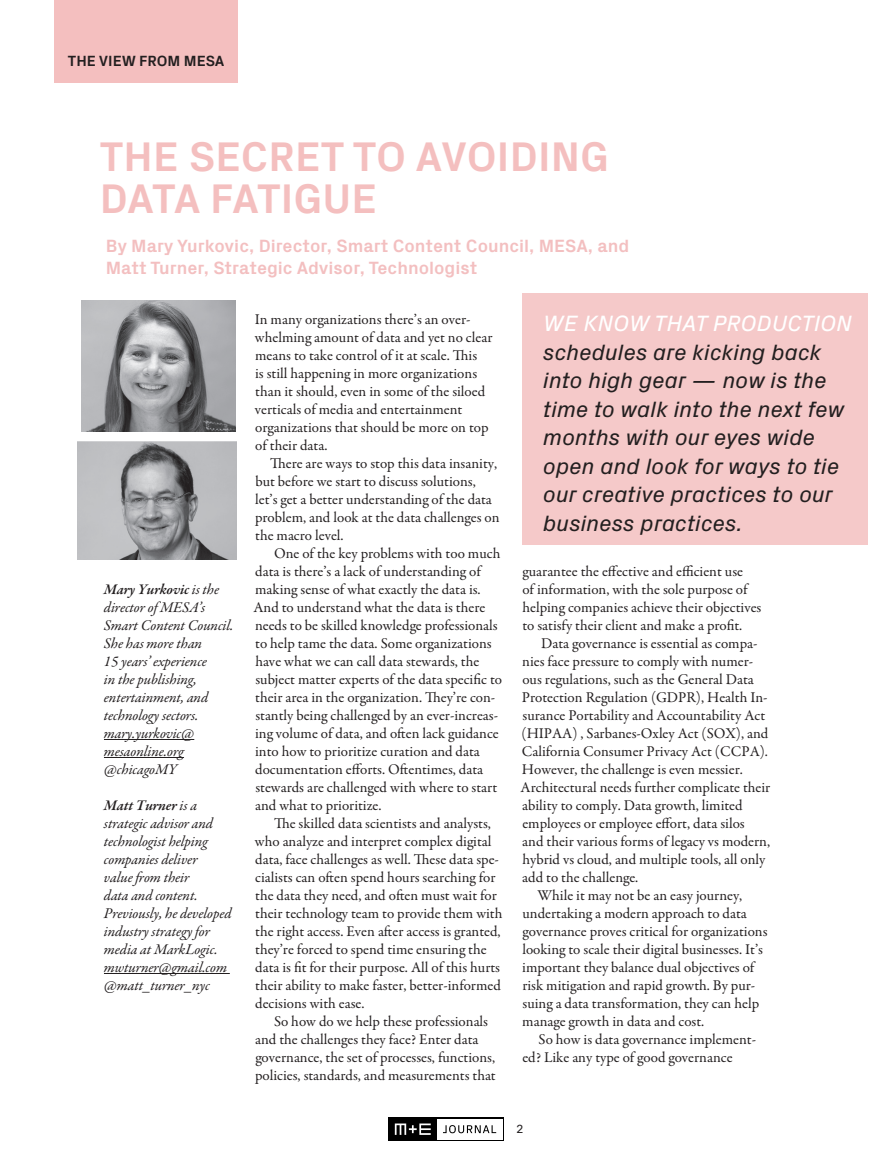
<style>
.page{position:relative;width:891px;height:1161px;background:#fff}
.page>*{position:absolute;margin:0;border:0;box-sizing:border-box;transform-origin:0 0}
.t1{font:700 42px/42px "Px Grotesk";letter-spacing:.005em;color:#f4bfbf}
.t2{font:italic 22.5px/28.5px "Px Grotesk";color:#231f20}
.t3{font:700 18px/22.5px "Px Grotesk";color:#f3bfc0}
.t4{font:15px/18px "Garamond Premr Pro";color:#231f20}
.t5{font:italic 15px/18px "Garamond Premr Pro";letter-spacing:-.01em;color:#231f20}
.t6{font:700 15px "Px Grotesk";letter-spacing:-.005em;color:#231f20}
.t7{font:12px "Px Grotesk";color:#231f20}
.s1{font-weight:600}
.s2{color:#fff}
</style>
<div class="page">
<svg style="left:389px;top:1117px;width:115px;height:24px"></svg>
<div style="left:437px;top:1119px;width:65px;height:20px;background:#fff"></div>
<svg style="left:443px;top:1125px;width:53px;height:8px"></svg>
<svg style="left:395px;top:1124px;width:36px;height:11px"></svg>
<div style="left:54px;top:0;width:184px;height:82px;background:#f4bfbf"></div>
<hr style="left:104px;top:739px;width:90px;height:1px;background:#231f20">
<hr style="left:104px;top:757px;width:80px;height:1px;background:#231f20">
<hr style="left:104px;top:973px;width:126px;height:1px;background:#231f20">
<div style="left:522px;top:293px;width:345px;height:252px;background:#f5c9c9"></div>
<img style="left:81px;top:301px;width:154px;height:130px">
<img style="left:78px;top:441px;width:159px;height:119px">
<p class="t6" style="left:68px;top:50px;width:158px">THE VIEW FROM MESA</p>
<p class="t1" style="left:100px;top:134px;width:511px">THE SECRET TO AVOIDING<br>DATA FATIGUE</p>
<p class="t3" style="left:106px;top:234px;width:525px">By Mary Yurkovic, Director, Smart Content Council, MESA, and<br>Matt Turner, Strategic Advisor, Technologist</p>
<p class="t5" style="left:104px;top:581px;width:131px"><span class="s1">Mary Yurkovic</span> is the director of MESA’s<br>Smart Content Council.<br>She has more than<br>15 years’ experience<br>in the publishing, entertainment, and technology sectors. mary.yurkovic@ mesaonline.org @chicagoMY</p>
<p class="t5" style="left:104px;top:797px;width:129px"><span class="s1">Matt Turner</span> is a strategic advisor and technologist helping companies deliver<br>value from their<br>data and content.<br>Previously, he developed industry strategy for media at MarkLogic. mwturner@gmail.com @matt_turner_nyc</p>
<p class="t4" style="left:255px;top:311px;width:239px">In many organizations there’s an over&shy;whelming amount of data and yet no clear means to take control of it at scale. This<br>is still happening in more organizations than it should, even in some of the siloed verticals of media and entertainment organizations that should be more on top of their data.</p>
<p class="t4" style="left:255px;top:455px;width:246px;text-indent:15px">There are ways to stop this data insanity, but before we start to discuss solutions, let’s get a better understanding of the data problem, and look at the data challenges on the macro level.</p>
<p class="t4" style="left:253px;top:545px;width:250px;text-indent:21px">One of the key problems with too much data is there’s a lack of understanding of making sense of what exactly the data is.<br>And to understand what the data is there needs to be skilled knowledge professionals to help tame the data. Some organizations have what we can call data stewards, the subject matter experts of the data specific to their area in the organization. They’re con&shy;stantly being challenged by an ever-increas&shy;ing volume of data, and often lack guidance into how to prioritize curation and data documentation efforts. Oftentimes, data stewards are challenged with where to start and what to prioritize.</p>
<p class="t4" style="left:255px;top:815px;width:249px;text-indent:19px">The skilled data scientists and analysts, who analyze and interpret complex digital data, face challenges as well. These data spe&shy;cialists can often spend hours searching for the data they need, and often must wait for their technology team to provide them with the right access. Even after access is granted, they’re forced to spend time ensuring the data is fit for their purpose. All of this hurts their ability to make faster, better-informed decisions with ease.</p>
<p class="t4" style="left:255px;top:1013px;width:242px;text-indent:19px">So how do we help these professionals and the challenges they face? Enter data governance, the set of processes, functions, policies, standards, and measurements that</p>
<p class="t2" style="left:543px;top:308px;width:310px"><span class="s2">WE KNOW THAT PRODUCTION </span>schedules are kicking back into high gear — now is the time to walk into the next few months with our eyes wide open and look for ways to tie our creative practices to our business practices.</p>
<p class="t4" style="left:522px;top:563px;width:241px">guarantee the effective and efficient use<br>of information, with the sole purpose of helping companies achieve their objectives to satisfy their client and make a profit.</p>
<p class="t4" style="left:521px;top:635px;width:251px;text-indent:21px">Data governance is essential as compa&shy;nies face pressure to comply with numer&shy;ous regulations, such as the General Data Protection Regulation (GDPR), Health In&shy;surance Portability and Accountability Act (HIPAA) , Sarbanes-Oxley Act (SOX), and California Consumer Privacy Act (CCPA).<br>However, the challenge is even messier.<br>Architectural needs further complicate their ability to comply. Data growth, limited employees or employee effort, data silos<br>and their various forms of legacy vs modern, hybrid vs cloud, and multiple tools, all only add to the challenge.</p>
<p class="t4" style="left:522px;top:887px;width:247px;text-indent:15px">While it may not be an easy journey, undertaking a modern approach to data governance proves critical for organizations looking to scale their digital businesses. It’s important they balance dual objectives of risk mitigation and rapid growth. By pur&shy;suing a data transformation, they can help manage growth in data and cost.</p>
<p class="t4" style="left:522px;top:1031px;width:235px;text-indent:16px">So how is data governance implement&shy;ed? Like any type of good governance</p>
<p class="t7" style="left:517px;top:1120px;width:8px">2</p>
</div>
